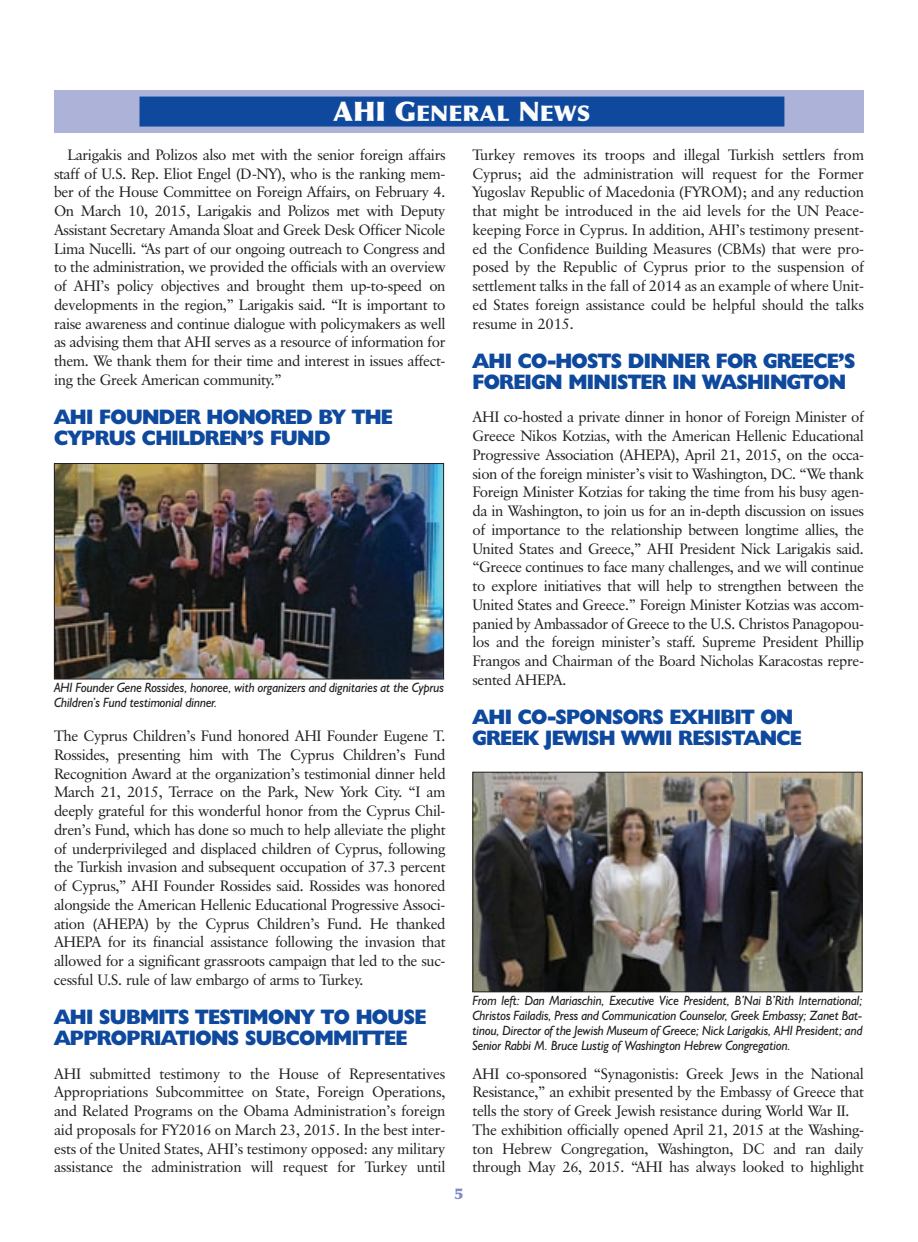
<style>
.page{position:relative;width:918px;height:1242px;background:#fff}
.page>*{position:absolute;margin:0;border:0;box-sizing:border-box;transform-origin:0 0}
.t1{font:900 21.6px "Optima";color:#fcfcfc;scale:1.06 1}
.t2{font:800 21px/21px "Humanist 521 BT";letter-spacing:-.03em;color:#0f499d;scale:.95 1}
.t3{font:15px/18.8px "Classical Garamond BT";letter-spacing:-.03em;color:#231f20;text-align:justify}
.t4{font:900 15px "Optima";color:#828cc4}
.t5{font:italic 13.5px/15px "Humanist 521 BT";letter-spacing:-.015em;color:#231f20;scale:.95 1}
.s1{font-size:27px}
</style>
<div class="page">
<div style="left:54px;top:90px;width:810px;height:43px;background:#adb3d8"></div>
<div style="left:140px;top:97px;width:644px;height:30px;background:#0f499d"></div>
<img style="left:56px;top:465px;width:386px;height:212px">
<div style="left:54px;top:463px;width:390px;height:216px;border:1px solid #231f20"></div>
<img style="left:474px;top:774px;width:386px;height:216px">
<div style="left:472px;top:772px;width:390px;height:220px;border:1px solid #231f20"></div>
<h1 class="t1" style="left:334px;top:104px;width:244px"><span class="s1">AHI G</span>ENERAL <span class="s1">N</span>EWS</h1>
<p class="t3" style="left:54px;top:146px;width:393px;text-indent:14px">Larigakis and Polizos also met with the senior foreign affairs staff of U.S. Rep. Eliot Engel (D-NY), who is the ranking mem&shy;ber of the House Committee on Foreign Affairs, on February 4.<br>On March 10, 2015, Larigakis and Polizos met with Deputy Assistant Secretary Amanda Sloat and Greek Desk Officer Nicole Lima Nucelli. “As part of our ongoing outreach to Congress and to the administration, we provided the officials with an overview of AHI’s policy objectives and brought them up-to-speed on developments in the region,” Larigakis said. “It is important to raise awareness and continue dialogue with policymakers as well as advising them that AHI serves as a resource of information for them. We thank them for their time and interest in issues affect&shy;ing the Greek American community.”</p>
<h2 class="t2" style="left:54px;top:408px;width:358px">AHI FOUNDER HONORED BY THE<br>CYPRUS CHILDREN’S FUND</h2>
<p class="t5" style="left:54px;top:682px;width:412px">AHI Founder Gene Rossides, honoree, with organizers and dignitaries at the Cyprus<br>Children’s Fund testimonial dinner.</p>
<p class="t3" style="left:54px;top:728px;width:393px">The Cyprus Children’s Fund honored AHI Founder Eugene T.<br>Rossides, presenting him with The Cyprus Children’s Fund Recognition Award at the organization’s testimonial dinner held March 21, 2015, Terrace on the Park, New York City. “I am deeply grateful for this wonderful honor from the Cyprus Chil&shy;dren’s Fund, which has done so much to help alleviate the plight of underprivileged and displaced children of Cyprus, following the Turkish invasion and subsequent occupation of 37.3 percent of Cyprus,” AHI Founder Rossides said. Rossides was honored alongside the American Hellenic Educational Progressive Associ&shy;ation (AHEPA) by the Cyprus Children’s Fund. He thanked AHEPA for its financial assistance following the invasion that allowed for a significant grassroots campaign that led to the suc&shy;cessful U.S. rule of law embargo of arms to Turkey.</p>
<h2 class="t2" style="left:54px;top:1008px;width:393px">AHI SUBMITS TESTIMONY TO HOUSE<br>APPROPRIATIONS SUBCOMMITTEE</h2>
<p class="t3" style="left:54px;top:1065px;width:393px">AHI submitted testimony to the House of Representatives Appropriations Subcommittee on State, Foreign Operations, and Related Programs on the Obama Administration’s foreign aid proposals for FY2016 on March 23, 2015. In the best inter&shy;ests of the United States, AHI’s testimony opposed: any military assistance the administration will request for Turkey until</p>
<p class="t3" style="left:473px;top:146px;width:393px">Turkey removes its troops and illegal Turkish settlers from Cyprus; aid the administration will request for the Former Yugoslav Republic of Macedonia (FYROM); and any reduction that might be introduced in the aid levels for the UN Peace&shy;keeping Force in Cyprus. In addition, AHI’s testimony present&shy;ed the Confidence Building Measures (CBMs) that were pro&shy;posed by the Republic of Cyprus prior to the suspension of settlement talks in the fall of 2014 as an example of where Unit&shy;ed States foreign assistance could be helpful should the talks resume in 2015.</p>
<h2 class="t2" style="left:473px;top:352px;width:404px">AHI CO-HOSTS DINNER FOR GREECE’S<br>FOREIGN MINISTER IN WASHINGTON</h2>
<p class="t3" style="left:472px;top:409px;width:393px">AHI co-hosted a private dinner in honor of Foreign Minister of Greece Nikos Kotzias, with the American Hellenic Educational Progressive Association (AHEPA), April 21, 2015, on the occa&shy;sion of the foreign minister’s visit to Washington, DC. “We thank Foreign Minister Kotzias for taking the time from his busy agen&shy;da in Washington, to join us for an in-depth discussion on issues of importance to the relationship between longtime allies, the United States and Greece,” AHI President Nick Larigakis said. “Greece continues to face many challenges, and we will continue to explore initiatives that will help to strengthen between the United States and Greece.” Foreign Minister Kotzias was accom&shy;panied by Ambassador of Greece to the U.S. Christos Panagopou&shy;los and the foreign minister’s staff. Supreme President Phillip Frangos and Chairman of the Board Nicholas Karacostas repre&shy;sented AHEPA.</p>
<h2 class="t2" style="left:473px;top:708px;width:348px">AHI CO-SPONSORS EXHIBIT ON<br>GREEK JEWISH WWII RESISTANCE</h2>
<p class="t4" style="left:455px;top:1188px;width:10px">5</p>
<p class="t5" style="left:473px;top:995px;width:412px;text-align:justify">From left: Dan Mariaschin, Executive Vice President, B’Nai B’Rith International; Christos Failadis, Press and Communication Counselor, Greek Embassy; Zanet Bat&shy;tinou, Director of the Jewish Museum of Greece; Nick Larigakis, AHI President; and Senior Rabbi M. Bruce Lustig of Washington Hebrew Congregation.</p>
<p class="t3" style="left:472px;top:1065px;width:393px;text-align:left">AHI co-sponsored “Synagonistis: Greek Jews in the National Resistance,” an exhibit presented by the Embassy of Greece that tells the story of Greek Jewish resistance during World War II.<br>The exhibition officially opened April 21, 2015 at the Washing&shy;ton Hebrew Congregation, Washington, DC and ran daily through May 26, 2015. “AHI has always looked to highlight</p>
</div>
